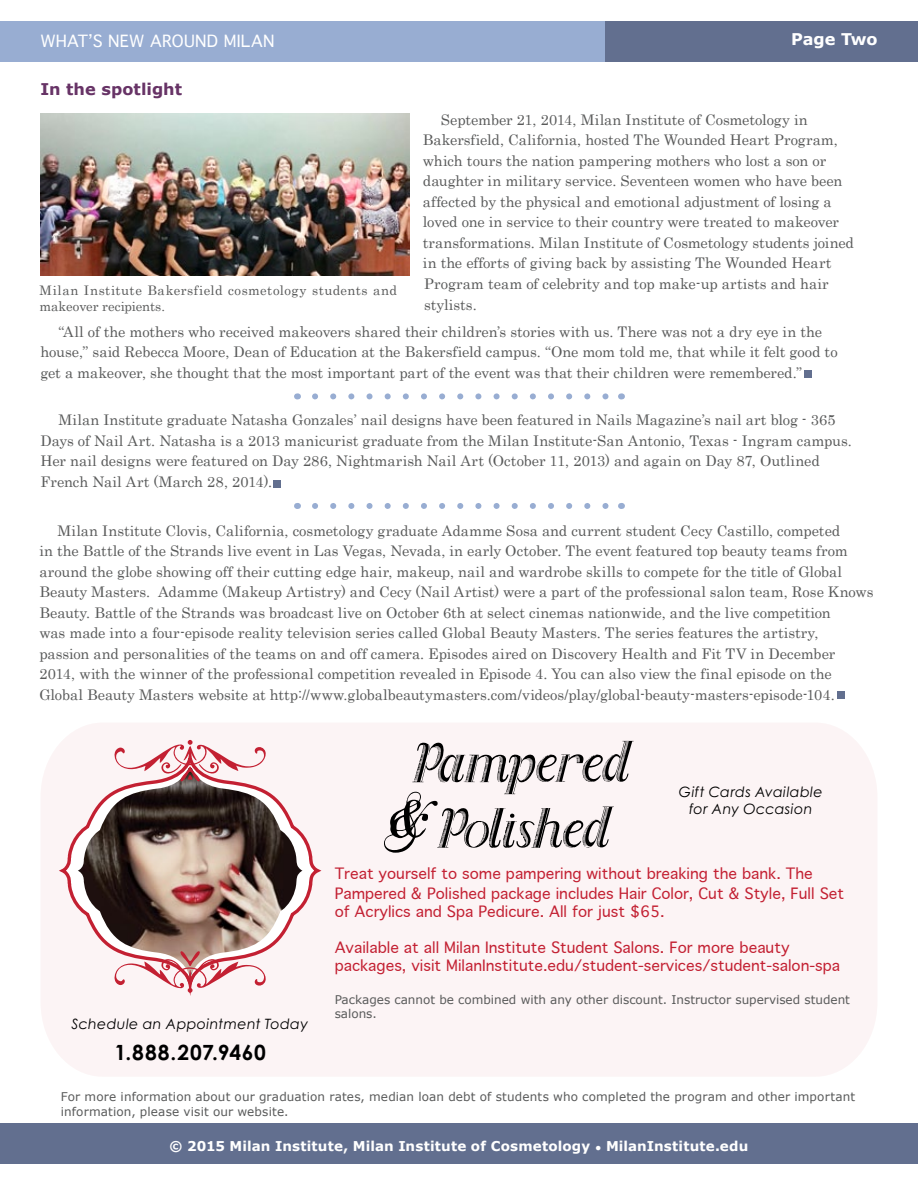
<style>
.page{position:relative;width:918px;height:1188px;background:#fff}
.page>*{position:absolute;margin:0;border:0;box-sizing:border-box;transform-origin:0 0}
.t1{font:72px "Selfish";color:#000}
.t2{font:700 21px "Century Gothic Std";letter-spacing:.03em;color:#000}
.t3{font:16.2px "Geneva";letter-spacing:.015em;color:#fff}
.t4{font:700 16.2px "Verdana";color:#673366}
.t5{font:700 16.2px "Verdana";letter-spacing:-.01em;color:#fff}
.t6{font:15px/20.5px "Geneva";color:#c32032}
.t7{font:14.7px/20.5px "Century";color:#595a5a}
.t8{font:italic 14.25px/17.1px "Century Gothic Std";letter-spacing:.025em;color:#000;text-align:center}
.t9{font:700 13.5px "Verdana";letter-spacing:.01em;color:#fff}
.t10{font:13.2px/15.8px "Century";letter-spacing:.03em;color:#595a5a}
.t11{font:12px/14.4px "Verdana";letter-spacing:.005em;color:#595a5a}
.s1{font-size:9px}
</style>
<div class="page">
<div style="left:0;top:21px;width:605px;height:41px;background:#98add2"></div>
<div style="left:605px;top:21px;width:313px;height:41px;background:#626f8f"></div>
<div style="left:0;top:1124px;width:918px;height:40px;background:#626f8f"></div>
<div style="left:41px;top:723px;width:836px;height:353px;background:#fcf4f5"></div>
<div style="left:805px;top:371px;width:7px;height:7px;background:#626f8f"></div>
<svg style="left:54px;top:758px;width:268px;height:229px"></svg>
<img style="left:78px;top:768px;width:224px;height:211px">
<svg style="left:113px;top:740px;width:153px;height:42px"></svg>
<svg style="left:113px;top:951px;width:153px;height:42px"></svg>
<svg style="left:315px;top:503px;width:294px;height:6px"></svg>
<svg style="left:315px;top:393px;width:294px;height:6px"></svg>
<img style="left:40px;top:114px;width:369px;height:162px">
<div style="left:274px;top:480px;width:7px;height:7px;background:#626f8f"></div>
<div style="left:838px;top:691px;width:7px;height:8px;background:#626f8f"></div>
<svg style="left:412px;top:741px;width:222px;height:53px"></svg>
<svg style="left:437px;top:806px;width:177px;height:43px"></svg>
<p class="t3" style="left:40px;top:32px;width:235px">WHAT’S NEW AROUND MILAN</p>
<p class="t4" style="left:40px;top:77px;width:143px">In the spotlight</p>
<p class="t5" style="left:791px;top:27px;width:88px">Page Two</p>
<p class="t7" style="left:423px;top:108px;width:433px;text-indent:18px">September 21, 2014, Milan Institute of Cosmetology in Bakersfield, California, hosted The Wounded Heart Program, which tours the nation pampering mothers who lost a son or daughter in military service. Seventeen women who have been affected by the physical and emotional adjustment of losing a loved one in service to their country were treated to makeover transformations. Milan Institute of Cosmetology students joined in the efforts of giving back by assisting The Wounded Heart Program team of celebrity and top make-up artists and hair stylists.</p>
<p class="t7" style="left:40px;top:320px;width:799px;text-indent:18px">“All of the mothers who received makeovers shared their children’s stories with us. There was not a dry eye in the house,” said Rebecca Moore, Dean of Education at the Bakersfield campus. “One mom told me, that while it felt good to get a makeover, she thought that the most important part of the event was that their children were remembered.”</p>
<p class="t10" style="left:39px;top:281px;width:359px">Milan Institute Bakersfield cosmetology students and makeover recipients.</p>
<p class="t7" style="left:40px;top:409px;width:813px;text-indent:18px">Milan Institute graduate Natasha Gonzales’ nail designs have been featured in Nails Magazine’s nail art blog - 365<br>Days of Nail Art. Natasha is a 2013 manicurist graduate from the Milan Institute-San Antonio, Texas - Ingram campus.<br>Her nail designs were featured on Day 286, Nightmarish Nail Art (October 11, 2013) and again on Day 87, Outlined French Nail Art (March 28, 2014).</p>
<p class="t7" style="left:39px;top:519px;width:836px;text-indent:18px">Milan Institute Clovis, California, cosmetology graduate Adamme Sosa and current student Cecy Castillo, competed<br>in the Battle of the Strands live event in Las Vegas, Nevada, in early October. The event featured top beauty teams from around the globe showing off their cutting edge hair, makeup, nail and wardrobe skills to compete for the title of Global Beauty Masters. Adamme (Makeup Artistry) and Cecy (Nail Artist) were a part of the professional salon team, Rose Knows Beauty. Battle of the Strands was broadcast live on October 6th at select cinemas nationwide, and the live competition<br>was made into a four-episode reality television series called Global Beauty Masters. The series features the artistry,<br>passion and personalities of the teams on and off camera. Episodes aired on Discovery Health and Fit TV in December 2014, with the winner of the professional competition revealed in Episode 4. You can also view the final episode on the Global Beauty Masters website at http://www.globalbeautymasters.com/videos/play/global-beauty-masters-episode-104.</p>
<h1 class="t1" style="left:385px;top:776px;width:51px">&amp;</h1>
<p class="t8" style="left:679px;top:783px;width:145px">Gift Cards Available for Any Occasion</p>
<p class="t8" style="left:72px;top:1015px;width:238px">Schedule an Appointment Today</p>
<h2 class="t2" style="left:114px;top:1039px;width:153px">1.888.207.9460</h2>
<p class="t6" style="left:335px;top:863px;width:511px">Treat yourself to some pampering without breaking the bank. The<br>Pampered &amp; Polished package includes Hair Color, Cut &amp; Style, Full Set</p>
<p class="t6" style="left:335px;top:902px;width:331px">of Acrylics and Spa Pedicure. All for just $65.</p>
<p class="t6" style="left:335px;top:939px;width:507px;line-height:18px">Available at all Milan Institute Student Salons. For more beauty packages, visit MilanInstitute.edu/student-services/student-salon-spa</p>
<p class="t11" style="left:335px;top:992px;width:517px">Packages cannot be combined with any other discount. Instructor supervised student salons.</p>
<p class="t11" style="left:61px;top:1090px;width:796px">For more information about our graduation rates, median loan debt of students who completed the program and other important information, please visit our website.</p>
<p class="t9" style="left:170px;top:1136px;width:580px">© 2015 Milan Institute, Milan Institute of Cosmetology <span class="s1">•</span> MilanInstitute.edu</p>
</div>
